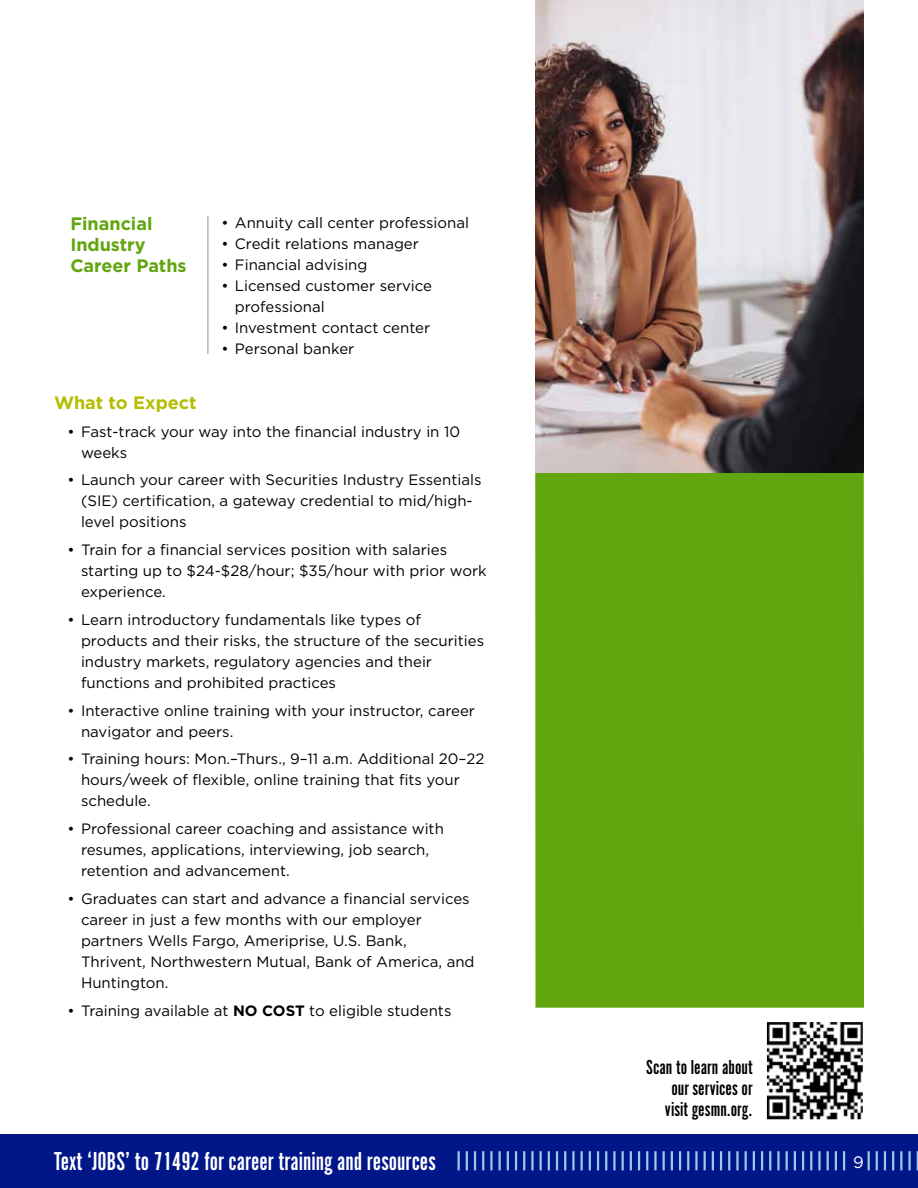
<style>
.page{position:relative;width:918px;height:1188px;background:#fff}
.page>*{position:absolute;margin:0;border:0;box-sizing:border-box;transform-origin:0 0}
.t1{font:27px "Alternate Got No 1 D";color:#fff}
.t2{font:21px/21px "Alternate Got No 1 D";color:#000;text-align:right}
.t3{font:700 18px/21px "Gotham";color:#61a60e}
.t4{font:700 18px "Gotham";color:#b4bd00}
.t5{font:16.5px "Gotham";color:#fff}
.t6{font:15px/21px "Gotham";color:#000}
.s1{font-weight:700}
</style>
<div class="page">
<img style="left:767px;top:1023px;width:95px;height:96px">
<div style="left:0;top:1134px;width:918px;height:54px;background:#001689"></div>
<svg style="left:917px;top:1151px;width:1px;height:19px"></svg>
<hr style="left:908px;top:1151px;width:3px;height:19px;background:#97caeb">
<svg style="left:900px;top:1151px;width:2px;height:19px"></svg>
<svg style="left:892px;top:1151px;width:2px;height:19px"></svg>
<svg style="left:884px;top:1151px;width:2px;height:19px"></svg>
<svg style="left:876px;top:1151px;width:2px;height:19px"></svg>
<svg style="left:868px;top:1151px;width:2px;height:19px"></svg>
<svg style="left:843px;top:1151px;width:2px;height:19px"></svg>
<svg style="left:835px;top:1151px;width:2px;height:19px"></svg>
<svg style="left:827px;top:1151px;width:2px;height:19px"></svg>
<hr style="left:818px;top:1151px;width:3px;height:19px;background:#97caeb">
<svg style="left:810px;top:1151px;width:2px;height:19px"></svg>
<svg style="left:802px;top:1151px;width:2px;height:19px"></svg>
<svg style="left:794px;top:1151px;width:2px;height:19px"></svg>
<svg style="left:786px;top:1151px;width:2px;height:19px"></svg>
<hr style="left:777px;top:1151px;width:3px;height:19px;background:#97caeb">
<svg style="left:769px;top:1151px;width:2px;height:19px"></svg>
<svg style="left:761px;top:1151px;width:2px;height:19px"></svg>
<svg style="left:753px;top:1151px;width:2px;height:19px"></svg>
<svg style="left:745px;top:1151px;width:2px;height:19px"></svg>
<hr style="left:736px;top:1151px;width:3px;height:19px;background:#97caeb">
<svg style="left:728px;top:1151px;width:2px;height:19px"></svg>
<svg style="left:720px;top:1151px;width:2px;height:19px"></svg>
<svg style="left:712px;top:1151px;width:2px;height:19px"></svg>
<svg style="left:704px;top:1151px;width:2px;height:19px"></svg>
<hr style="left:695px;top:1151px;width:3px;height:19px;background:#97caeb">
<svg style="left:687px;top:1151px;width:2px;height:19px"></svg>
<svg style="left:679px;top:1151px;width:2px;height:19px"></svg>
<svg style="left:671px;top:1151px;width:2px;height:19px"></svg>
<svg style="left:663px;top:1151px;width:2px;height:19px"></svg>
<hr style="left:654px;top:1151px;width:3px;height:19px;background:#97caeb">
<svg style="left:646px;top:1151px;width:2px;height:19px"></svg>
<svg style="left:638px;top:1151px;width:2px;height:19px"></svg>
<svg style="left:630px;top:1151px;width:2px;height:19px"></svg>
<svg style="left:622px;top:1151px;width:2px;height:19px"></svg>
<hr style="left:613px;top:1151px;width:3px;height:19px;background:#97caeb">
<svg style="left:605px;top:1151px;width:2px;height:19px"></svg>
<svg style="left:597px;top:1151px;width:2px;height:19px"></svg>
<svg style="left:589px;top:1151px;width:2px;height:19px"></svg>
<svg style="left:581px;top:1151px;width:2px;height:19px"></svg>
<hr style="left:572px;top:1151px;width:3px;height:19px;background:#97caeb">
<svg style="left:564px;top:1151px;width:2px;height:19px"></svg>
<svg style="left:556px;top:1151px;width:2px;height:19px"></svg>
<svg style="left:548px;top:1151px;width:2px;height:19px"></svg>
<svg style="left:540px;top:1151px;width:2px;height:19px"></svg>
<hr style="left:531px;top:1151px;width:3px;height:19px;background:#97caeb">
<svg style="left:523px;top:1151px;width:2px;height:19px"></svg>
<svg style="left:515px;top:1151px;width:2px;height:19px"></svg>
<svg style="left:507px;top:1151px;width:2px;height:19px"></svg>
<svg style="left:499px;top:1151px;width:2px;height:19px"></svg>
<hr style="left:490px;top:1151px;width:3px;height:19px;background:#97caeb">
<svg style="left:482px;top:1151px;width:2px;height:19px"></svg>
<svg style="left:474px;top:1151px;width:2px;height:19px"></svg>
<svg style="left:466px;top:1151px;width:2px;height:19px"></svg>
<svg style="left:458px;top:1151px;width:2px;height:19px"></svg>
<hr style="left:208px;top:216px;width:1px;height:138px;background:#939598">
<div style="left:535px;top:0;width:329px;height:1008px;background:#61a60e"></div>
<img style="left:535px;top:0;width:329px;height:472px">
<p class="t3" style="left:70px;top:213px;width:118px">Financial<br>Industry<br>Career Paths</p>
<p class="t6" style="left:221px;top:212px;width:249px">• Annuity call center professional</p>
<p class="t6" style="left:221px;top:233px;width:199px">• Credit relations manager</p>
<p class="t6" style="left:221px;top:254px;width:148px">• Financial advising</p>
<p class="t6" style="left:235px;top:275px;width:199px;text-indent:-14px">• Licensed customer service professional</p>
<p class="t6" style="left:221px;top:317px;width:210px">• Investment contact center</p>
<p class="t6" style="left:221px;top:338px;width:134px">• Personal banker</p>
<p class="t4" style="left:54px;top:391px;width:144px">What to Expect</p>
<p class="t6" style="left:81px;top:420px;width:381px;text-indent:-14px">• Fast-track your way into the financial industry in 10 weeks</p>
<p class="t6" style="left:81px;top:469px;width:402px;text-indent:-14px">• Launch your career with Securities Industry Essentials (SIE) certification, a gateway credential to mid/high&shy;level positions</p>
<p class="t6" style="left:81px;top:539px;width:407px;text-indent:-14px">• Train for a financial services position with salaries starting up to $24-$28/hour; $35/hour with prior work experience.</p>
<p class="t6" style="left:81px;top:609px;width:405px;text-indent:-14px">• Learn introductory fundamentals like types of products and their risks, the structure of the securities industry markets, regulatory agencies and their functions and prohibited practices</p>
<p class="t6" style="left:81px;top:699px;width:396px;text-indent:-14px">• Interactive online training with your instructor, career navigator and peers.</p>
<p class="t6" style="left:81px;top:748px;width:405px;text-indent:-14px">• Training hours: Mon.–Thurs., 9–11 a.m. Additional 20–22 hours/week of flexible, online training that fits your schedule.</p>
<p class="t6" style="left:81px;top:818px;width:364px;text-indent:-14px">• Professional career coaching and assistance with resumes, applications, interviewing, job search, retention and advancement.</p>
<p class="t6" style="left:81px;top:888px;width:395px;text-indent:-14px">• Graduates can start and advance a financial services career in just a few months with our employer partners Wells Fargo, Ameriprise, U.S. Bank, Thrivent, Northwestern Mutual, Bank of America, and Huntington.</p>
<p class="t6" style="left:68px;top:999px;width:385px">• Training available at <span class="s1">NO COST</span> to eligible students</p>
<h2 class="t2" style="left:646px;top:1057px;width:108px">Scan to learn about our services or visit gesmn.org.</h2>
<h1 class="t1" style="left:54px;top:1147px;width:383px">Text ‘JOBS’ to 71492 for career training and resources</h1>
<p class="t5" style="left:853px;top:1151px;width:12px">9</p>
</div>
